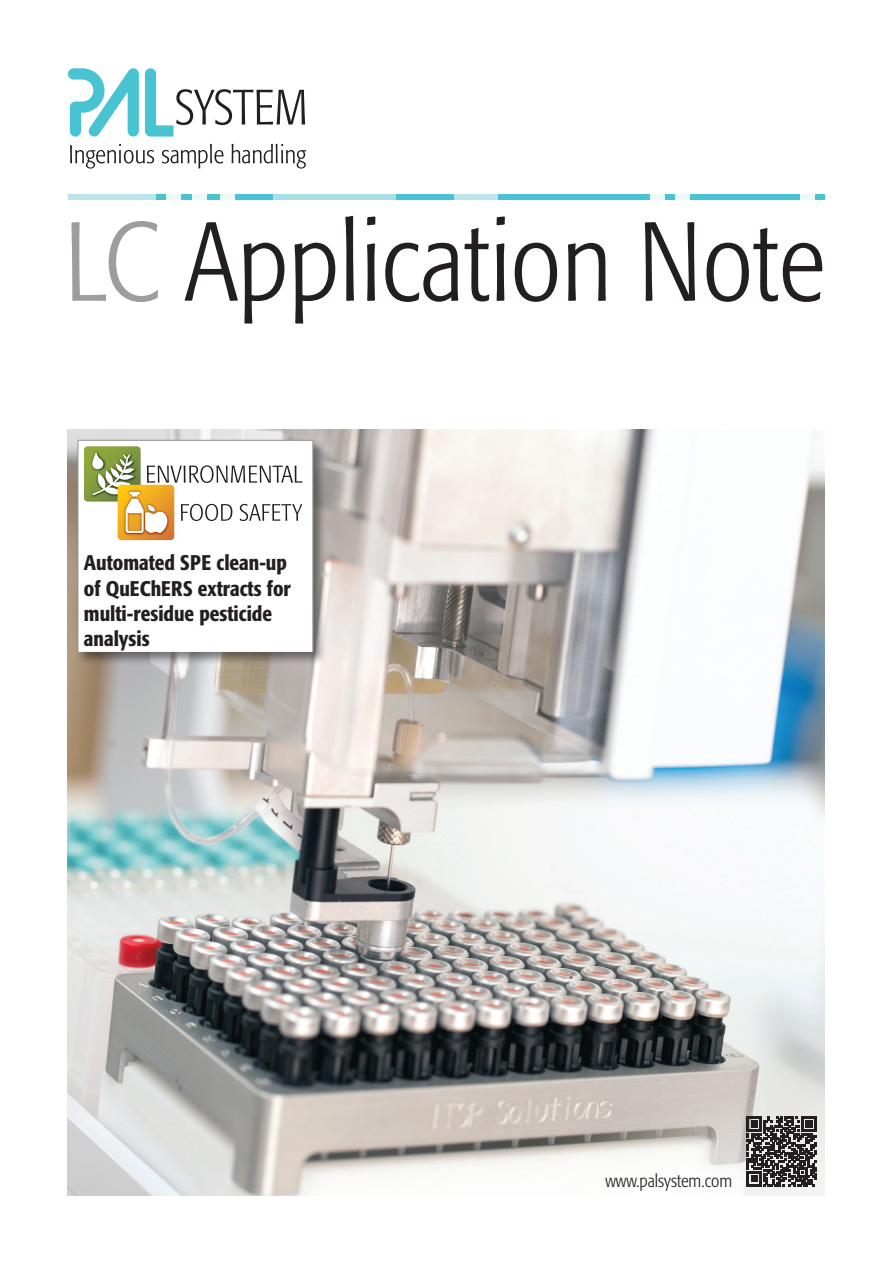
<style>
.page{position:relative;width:893px;height:1263px;background:#fff}
.page>*{position:absolute;margin:0;border:0;box-sizing:border-box;transform-origin:0 0}
.t1{font:300 condensed 111px "Formata BQ";color:#231f20}
.t2{font:500 condensed 21px/25.2px "Formata BQ";color:#231f20}
.t3{font:300 condensed 18px "Formata BQ";color:#231f20}
.s1{color:#9d9d9c}
</style>
<div class="page">
<img style="left:68px;top:429px;width:757px;height:766px">
<svg style="left:70px;top:144px;width:84px;height:25px"></svg>
<svg style="left:162px;top:144px;width:61px;height:24px"></svg>
<svg style="left:232px;top:144px;width:74px;height:25px"></svg>
<svg style="left:68px;top:68px;width:71px;height:69px"></svg>
<svg style="left:145px;top:68px;width:160px;height:69px"></svg>
<div style="left:155px;top:194px;width:11px;height:5px;background:#47c3d2"></div>
<div style="left:181px;top:194px;width:11px;height:5px;background:#47c3d2"></div>
<div style="left:206px;top:194px;width:14px;height:5px;background:#47c3d2"></div>
<div style="left:235px;top:194px;width:39px;height:5px;background:#47c3d2"></div>
<div style="left:396px;top:194px;width:59px;height:5px;background:#47c3d2"></div>
<div style="left:498px;top:194px;width:152px;height:5px;background:#47c3d2"></div>
<div style="left:665px;top:194px;width:10px;height:5px;background:#47c3d2"></div>
<div style="left:815px;top:194px;width:10px;height:5px;background:#47c3d2"></div>
<div style="left:689px;top:194px;width:111px;height:5px;background:#47c3d2"></div>
<div style="left:166px;top:194px;width:15px;height:5px;background:#edf8f9"></div>
<div style="left:192px;top:194px;width:14px;height:5px;background:#edf8f9"></div>
<div style="left:220px;top:194px;width:15px;height:5px;background:#edf8f9"></div>
<div style="left:274px;top:194px;width:122px;height:5px;background:#aadee7"></div>
<div style="left:675px;top:194px;width:14px;height:5px;background:#edf8f9"></div>
<div style="left:650px;top:194px;width:15px;height:5px;background:#edf8f9"></div>
<div style="left:800px;top:194px;width:15px;height:5px;background:#edf8f9"></div>
<div style="left:455px;top:194px;width:43px;height:5px;background:#bbe3eb"></div>
<div style="left:68px;top:194px;width:87px;height:5px;background:#bbe3eb"></div>
<svg style="left:747px;top:1117px;width:69px;height:69px;background:#5c5a5a"></svg>
<div style="left:76px;top:438px;width:251px;height:228px;background:#231f20;opacity:.55"></div>
<svg style="left:79px;top:441px;width:234px;height:211px"></svg>
<hr style="left:78px;top:440px;width:235px;height:1px;background:#929595">
<hr style="left:78px;top:440px;width:1px;height:68px;background:#929595">
<hr style="left:313px;top:440px;width:1px;height:68px;background:#929595">
<hr style="left:78px;top:508px;width:1px;height:41px;background:#929595">
<hr style="left:313px;top:508px;width:1px;height:41px;background:#929595">
<hr style="left:78px;top:549px;width:1px;height:103px;background:#929595">
<hr style="left:313px;top:549px;width:1px;height:103px;background:#929595">
<svg style="left:84px;top:446px;width:218px;height:94px"></svg>
<h1 class="t1" style="left:64px;top:198px;width:762px"><span class="s1">LC</span> Application Note</h1>
<p class="t2" style="left:84px;top:550px;width:208px">Automated SPE clean-up of QuEChERS extracts for multi-residue pesticide analysis</p>
<p class="t3" style="left:605px;top:1170px;width:128px">www.palsystem.com</p>
</div>
